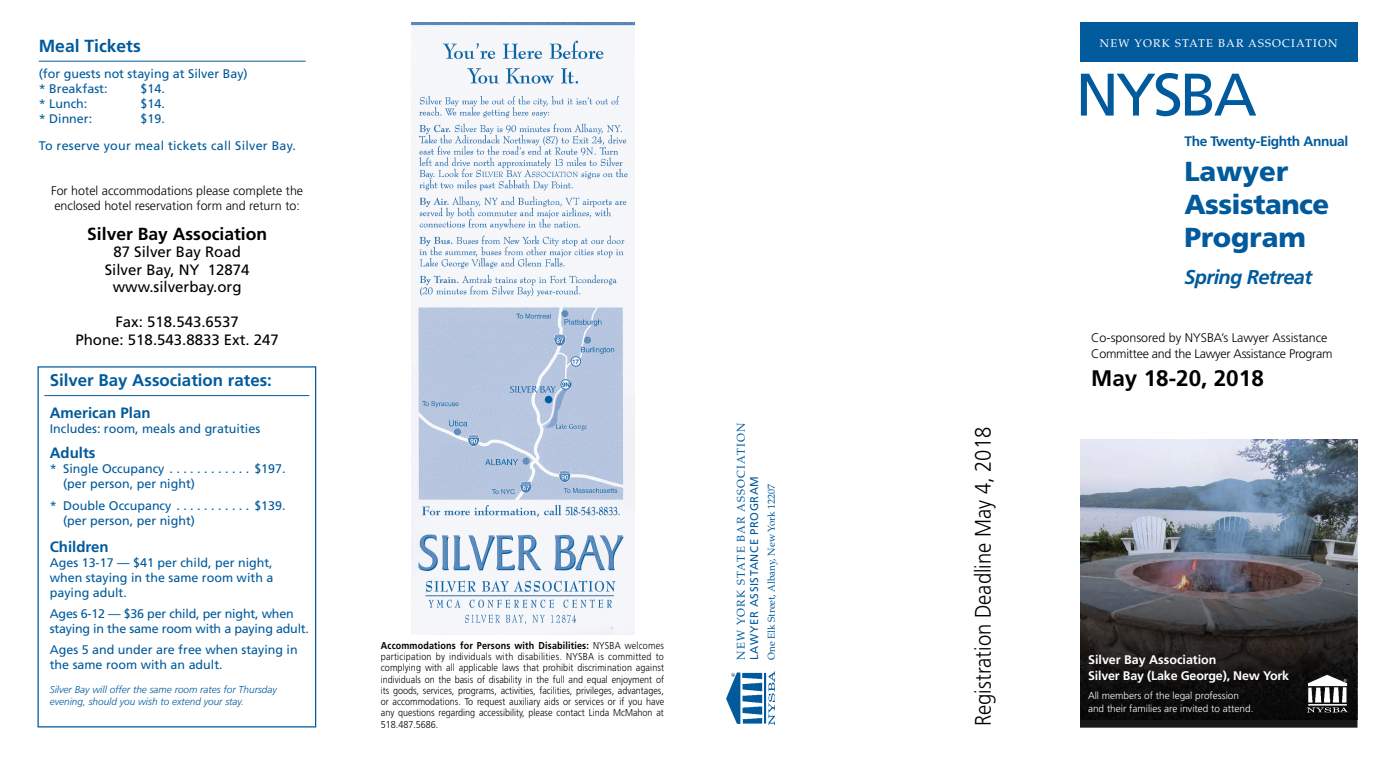
<style>
.page{position:relative;width:1395px;height:765px;background:#fff}
.page>*{position:absolute;margin:0;border:0;box-sizing:border-box;transform-origin:0 0}
.t1{font:60px "Frutiger";letter-spacing:-.05em;color:#005a9c}
.t2{font:900 27.5px/33.2px "Frutiger";letter-spacing:-.01em;color:#005a9c}
.t3{font:300 22.5px "Frutiger";color:#000;scale:.9 1}
.t4{font:700 22.5px "Frutiger";color:#000}
.t5{font:italic 700 20px "Frutiger";letter-spacing:-.03em;color:#005a9c}
.t6{font:700 17.5px "Frutiger";color:#000}
.t7{font:700 17.5px "Frutiger";color:#005a9c}
.t8{font:700 16.88px "Frutiger";color:#005a9c}
.t9{font:15px/17.5px "Frutiger";color:#000;text-align:center}
.t10{font:700 15px "Frutiger";color:#005a9c}
.t11{font:700 13.75px "Frutiger";letter-spacing:-.025em;color:#005a9c}
.t12{font:12.5px/15px "Frutiger";color:#005a9c}
.t13{font:300 12.5px/15px "Frutiger";color:#000}
.t14{font:300 12.5px/16.2px "Frutiger";letter-spacing:-.02em;color:#000}
.t15{font:700 12.5px/16.2px "Frutiger";letter-spacing:-.015em;color:#fff}
.t16{font:12.5px/27px "Frutiger";letter-spacing:.02em;color:#005a9c}
.t17{font:11.25px "Palatino";letter-spacing:.1em;color:#005a9c}
.t18{font:11.25px "Palatino";letter-spacing:.1em;color:#fff}
.t19{font:11.25px "Frutiger";letter-spacing:.05em;color:#005a9c}
.t20{font:300 10px/11.2px "Frutiger";color:#000;text-align:justify;scale:.9 1}
.t21{font:italic 300 10px/12px "Frutiger";color:#005a9c}
.t22{font:300 10px/12.5px "Frutiger";color:#fff}
.t23{font:10px "Palatino";color:#005a9c}
.s1{font-weight:700}
</style>
<div class="page">
<img style="left:1080px;top:439px;width:278px;height:14px">
<img style="left:1080px;top:453px;width:278px;height:275px">
<div style="left:1080px;top:22px;width:278px;height:40px;background:#005a9c"></div>
<img style="left:1306px;top:674px;width:48px;height:39px">
<hr style="left:39px;top:61px;width:267px;height:1px;background:#005a9c">
<img style="left:411px;top:22px;width:224px;height:613px">
<hr style="left:44px;top:395px;width:265px;height:1px;background:#005a9c">
<img style="left:726px;top:671px;width:49px;height:55px">
<h3 class="t7" style="left:39px;top:36px;width:104px">Meal Tickets</h3>
<p class="t18" style="left:1100px;top:36px;width:239px">NEW YORK STATE BAR ASSOCIATION</p>
<p class="t12" style="left:39px;top:66px;width:211px">(for guests not staying at Silver Bay) * Breakfast:</p>
<h1 class="t1" style="left:1076px;top:59px;width:183px">NYSBA</h1>
<h3 class="t11" style="left:1184px;top:133px;width:166px">The Twenty-Eighth Annual</h3>
<h2 class="t2" style="left:1184px;top:154px;width:146px">Lawyer<br>Assistance<br>Program</h2>
<h3 class="t5" style="left:1184px;top:266px;width:129px">Spring Retreat</h3>
<p class="t12" style="left:141px;top:81px;width:26px">$14.</p>
<p class="t12" style="left:39px;top:96px;width:50px">* Lunch:</p>
<p class="t12" style="left:141px;top:96px;width:26px">$14.</p>
<p class="t12" style="left:39px;top:111px;width:55px">* Dinner:</p>
<p class="t16" style="left:39px;top:105px;width:259px;text-indent:102px">$19.<br>To reserve your meal tickets call Silver Bay.</p>
<p class="t13" style="left:51px;top:183px;width:254px">For hotel accommodations please complete the enclosed hotel reservation form and return to:</p>
<h3 class="t6" style="left:87px;top:223px;width:181px">Silver Bay Association</h3>
<h3 class="t9" style="left:105px;top:243px;width:146px">87 Silver Bay Road<br>Silver Bay, NY 12874 www.silverbay.org</h3>
<h3 class="t9" style="left:75px;top:313px;width:205px">Fax: 518.543.6537<br>Phone: 518.543.8833 Ext. 247</h3>
<p class="t14" style="left:1091px;top:330px;width:243px">Co-sponsored by NYSBA’s Lawyer Assistance<br>Committee and the Lawyer Assistance Program</p>
<h3 class="t4" style="left:1091px;top:365px;width:174px">May 18-20, 2018</h3>
<h3 class="t8" style="left:50px;top:371px;width:224px">Silver Bay Association rates:</h3>
<h3 class="t10" style="left:50px;top:404px;width:102px">American Plan</h3>
<p class="t12" style="left:50px;top:421px;width:212px">Includes: room, meals and gratuities</p>
<h3 class="t10" style="left:50px;top:444px;width:47px">Adults</h3>
<p class="t12" style="left:50px;top:462px;width:121px">* Single Occupancy.............</p>
<p class="t12" style="left:254px;top:462px;width:33px">$197.</p>
<p class="t12" style="left:50px;top:473px;width:147px;line-height:21.8px;text-indent:13px">(per person, per night) * Double Occupancy............</p>
<p class="t17" style="left:734px;top:660px;width:239px;rotate:-90deg">NEW YORK STATE BAR ASSOCIATION</p>
<h3 class="t3" style="left:970px;top:726px;width:334px;rotate:-90deg">Registration Deadline May 4, 2018</h3>
<p class="t19" style="left:748px;top:660px;width:185px;rotate:-90deg">LAWYER ASSISTANCE PROGRAM</p>
<p class="t23" style="left:765px;top:660px;width:178px;rotate:-90deg">One Elk Street, Albany, New York 12207</p>
<p class="t12" style="left:254px;top:498px;width:33px">$139.</p>
<p class="t12" style="left:63px;top:513px;width:133px">(per person, per night)</p>
<h3 class="t10" style="left:50px;top:538px;width:60px">Children</h3>
<p class="t12" style="left:50px;top:556px;width:225px;text-align:justify">Ages 13-17 — $41 per child, per night, when staying in the same room with a paying adult.</p>
<p class="t12" style="left:50px;top:606px;width:261px">Ages 6-12 — $36 per child, per night, when staying in the same room with a paying adult.</p>
<p class="t12" style="left:50px;top:642px;width:249px">Ages 5 and under are free when staying in the same room with an adult.</p>
<p class="t21" style="left:50px;top:684px;width:229px">Silver Bay will offer the same room rates for Thursday evening, should you wish to extend your stay.</p>
<p class="t20" style="left:381px;top:640px;width:316px"><span class="s1">Accommodations for Persons with Disabilities:</span> NYSBA welcomes participation by individuals with disabilities. NYSBA is committed to complying with all applicable laws that prohibit discrimination against individuals on the basis of disability in the full and equal enjoyment of its goods, services, programs, activities, facilities, privileges, advantages, or accommodations. To request auxiliary aids or services or if you have any questions regarding accessibility, please contact Linda McMahon at 518.487.5686.</p>
<p class="t15" style="left:1088px;top:651px;width:203px">Silver Bay Association<br>Silver Bay (Lake George), New York</p>
<p class="t22" style="left:1088px;top:690px;width:167px">All members of the legal profession and their families are invited to attend.</p>
</div>
